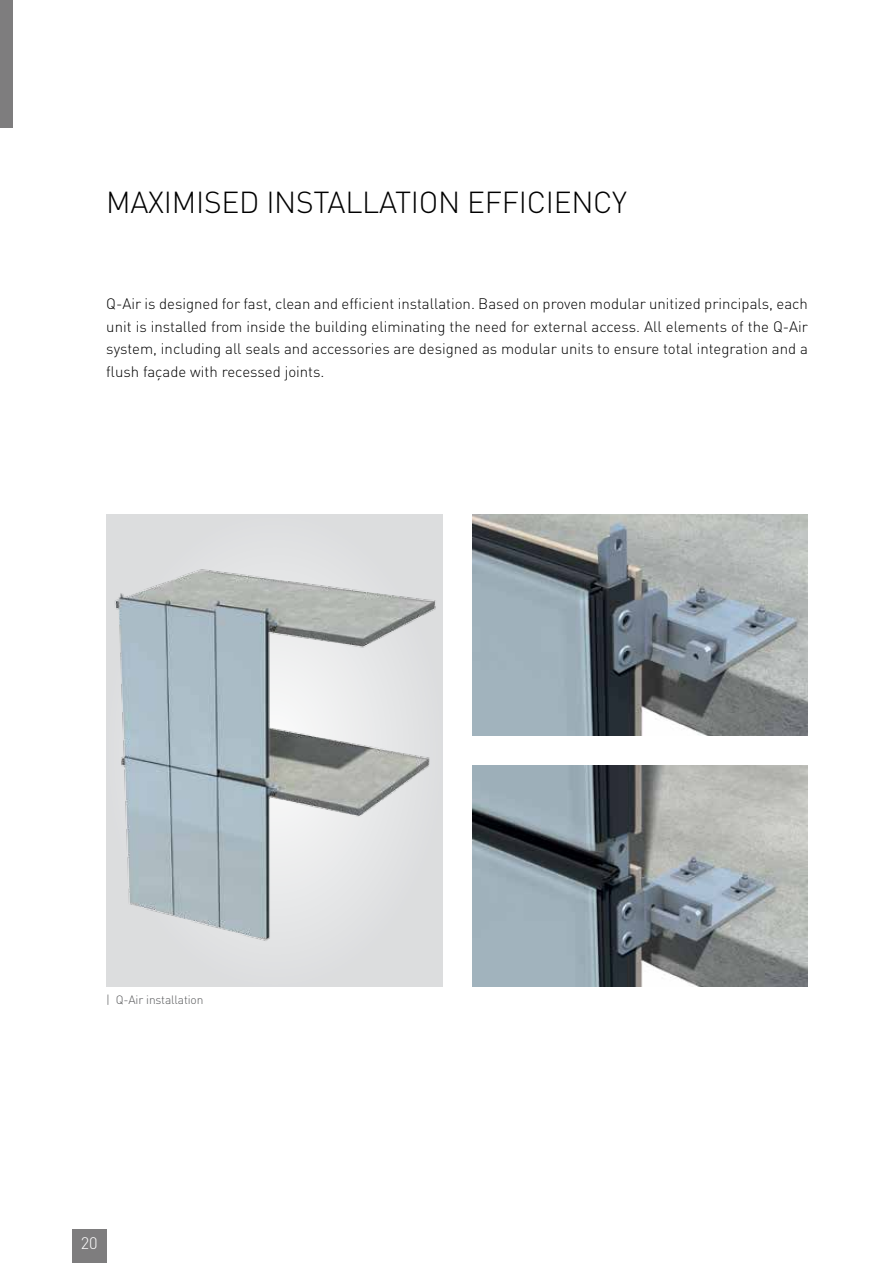
<style>
.page{position:relative;width:893px;height:1263px;background:#fff}
.page>*{position:absolute;margin:0;border:0;box-sizing:border-box;transform-origin:0 0}
.t1{font:300 30px "DIN Pro";letter-spacing:-.01em;color:#000}
.t2{font:300 16.5px "DIN Pro";color:#fff}
.t3{font:300 15px/22.5px "DIN Pro";color:#000;text-align:justify}
.t4{font:300 12px "DIN Pro";letter-spacing:-.01em;color:#58595b}
</style>
<div class="page">
<div style="left:0;top:0;width:13px;height:128px;background:#7e7d7e"></div>
<div style="left:72px;top:1229px;width:34px;height:34px;background:#7e7d7e"></div>
<div style="left:106px;top:514px;width:336px;height:472px;background:#dcddde"></div>
<img style="left:115px;top:569px;width:321px;height:372px">
<img style="left:472px;top:514px;width:336px;height:222px">
<img style="left:472px;top:765px;width:336px;height:221px">
<h1 class="t1" style="left:106px;top:182px;width:522px">MAXIMISED INSTALLATION EFFICIENCY</h1>
<p class="t3" style="left:106px;top:292px;width:703px">Q-Air is designed for fast, clean and efficient installation. Based on proven modular unitized principals, each unit is installed from inside the building eliminating the need for external access. All elements of the Q-Air system, including all seals and accessories are designed as modular units to ensure total integration and a flush façade with recessed joints.</p>
<p class="t4" style="left:106px;top:991px;width:99px">| Q-Air installation</p>
<p class="t2" style="left:81px;top:1231px;width:18px">20</p>
</div>
